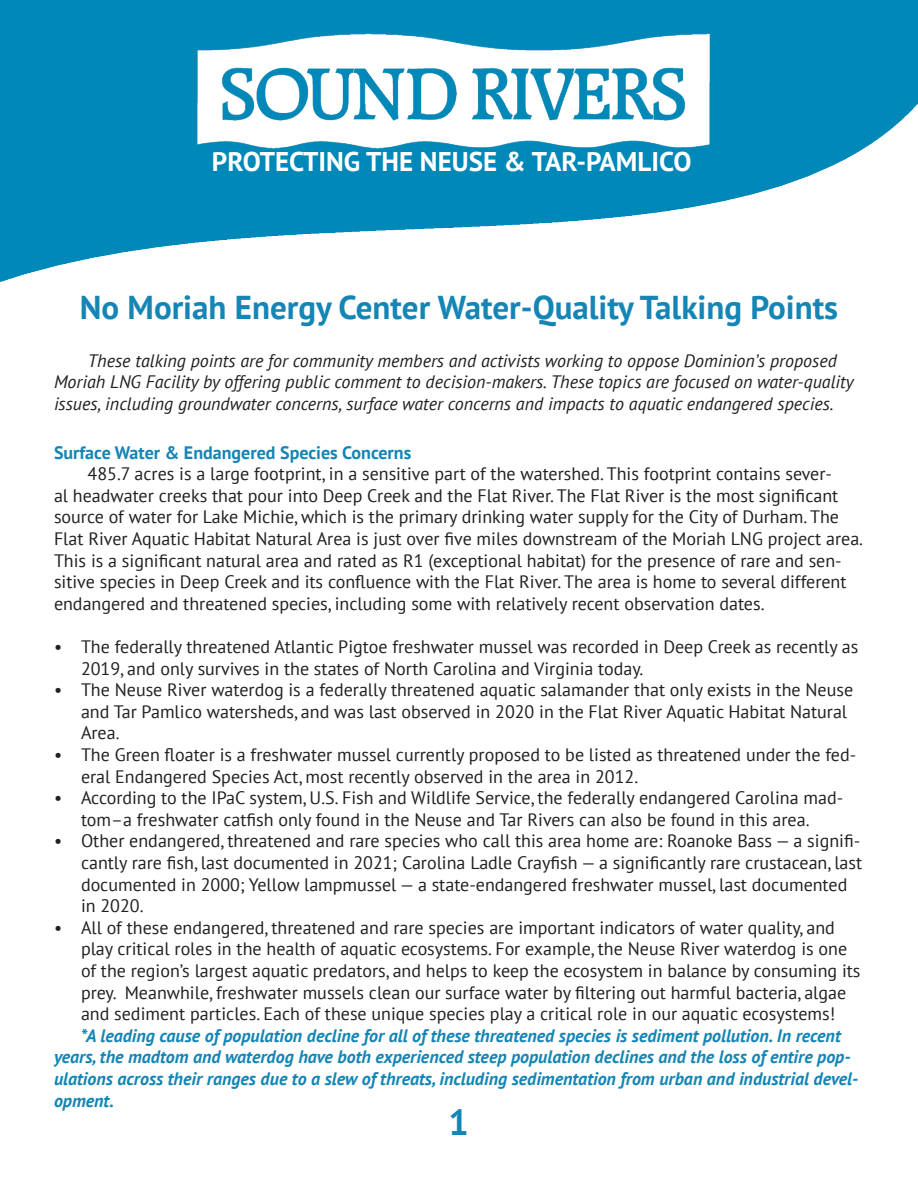
<style>
.page{position:relative;width:918px;height:1188px;background:#fff}
.page>*{position:absolute;margin:0;border:0;box-sizing:border-box;transform-origin:0 0}
.t1{font:700 36px "PT Sans";color:#1485b4}
.t2{font:700 33px "PT Sans";color:#1485b4}
.t3{font:700 27px "PT Sans";color:#fff}
.t4{font:18px/21.6px "PT Sans";color:#231f20}
.t5{font:italic 700 18px/21.6px "PT Sans";color:#1485b4}
.t6{font:italic 18px/21.6px "PT Sans";color:#231f20}
.t7{font:700 18px "PT Sans";color:#1485b4}
</style>
<div class="page">
<img style="left:1px;top:0;width:916px;height:282px">
<img style="left:198px;top:24px;width:512px;height:136px">
<h3 class="t3" style="left:212px;top:144px;width:481px">PROTECTING THE NEUSE &amp; TAR-PAMLICO</h3>
<h2 class="t2" style="left:80px;top:286px;width:760px">No Moriah Energy Center Water-Quality Talking Points</h2>
<p class="t6" style="left:54px;top:349px;width:801px;text-indent:34px">These talking points are for community members and activists working to oppose Dominion’s proposed<br>Moriah LNG Facility by offering public comment to decision-makers. These topics are focused on water-quality issues, including groundwater concerns, surface water concerns and impacts to aquatic endangered species.</p>
<p class="t7" style="left:54px;top:440px;width:359px">Surface Water &amp; Endangered Species Concerns</p>
<p class="t4" style="left:54px;top:463px;width:811px;text-indent:34px">485.7 acres is a large footprint, in a sensitive part of the watershed. This footprint contains sever-<br>al headwater creeks that pour into Deep Creek and the Flat River. The Flat River is the most significant source of water for Lake Michie, which is the primary drinking water supply for the City of Durham. The Flat River Aquatic Habitat Natural Area is just over five miles downstream of the Moriah LNG project area.<br>This is a significant natural area and rated as R1 (exceptional habitat) for the presence of rare and sen&shy;sitive species in Deep Creek and its confluence with the Flat River. The area is home to several different endangered and threatened species, including some with relatively recent observation dates.</p>
<p class="t4" style="left:81px;top:635px;width:779px;text-indent:-27px">• The federally threatened Atlantic Pigtoe freshwater mussel was recorded in Deep Creek as recently as<br>2019, and only survives in the states of North Carolina and Virginia today.</p>
<p class="t4" style="left:81px;top:679px;width:774px;text-indent:-27px">• The Neuse River waterdog is a federally threatened aquatic salamander that only exists in the Neuse and Tar Pamlico watersheds, and was last observed in 2020 in the Flat River Aquatic Habitat Natural<br>Area.</p>
<p class="t4" style="left:81px;top:743px;width:777px;text-indent:-27px">• The Green floater is a freshwater mussel currently proposed to be listed as threatened under the fed&shy;eral Endangered Species Act, most recently observed in the area in 2012.</p>
<p class="t4" style="left:54px;top:787px;width:791px;text-align:center">• According to the IPaC system, U.S. Fish and Wildlife Service, the federally endangered Carolina mad&shy;tom–a freshwater catfish only found in the Neuse and Tar Rivers can also be found in this area.</p>
<p class="t4" style="left:81px;top:830px;width:783px;text-indent:-27px">• Other endangered, threatened and rare species who call this area home are: Roanoke Bass — a signifi&shy;cantly rare fish, last documented in 2021; Carolina Ladle Crayfish — a significantly rare crustacean, last documented in 2000; Yellow lampmussel — a state-endangered freshwater mussel, last documented in 2020.</p>
<p class="t4" style="left:81px;top:916px;width:781px;text-indent:-27px">• All of these endangered, threatened and rare species are important indicators of water quality, and play critical roles in the health of aquatic ecosystems. For example, the Neuse River waterdog is one of the region’s largest aquatic predators, and helps to keep the ecosystem in balance by consuming its prey. Meanwhile, freshwater mussels clean our surface water by filtering out harmful bacteria, algae and sediment particles. Each of these unique species play a critical role in our aquatic ecosystems!</p>
<p class="t5" style="left:54px;top:1024px;width:806px;text-indent:27px">*A leading cause of population decline for all of these threatened species is sediment pollution. In recent years, the madtom and waterdog have both experienced steep population declines and the loss of entire pop&shy;ulations across their ranges due to a slew of threats, including sedimentation from urban and industrial devel&shy;opment.</p>
<h1 class="t1" style="left:448px;top:1098px;width:22px">1</h1>
</div>
